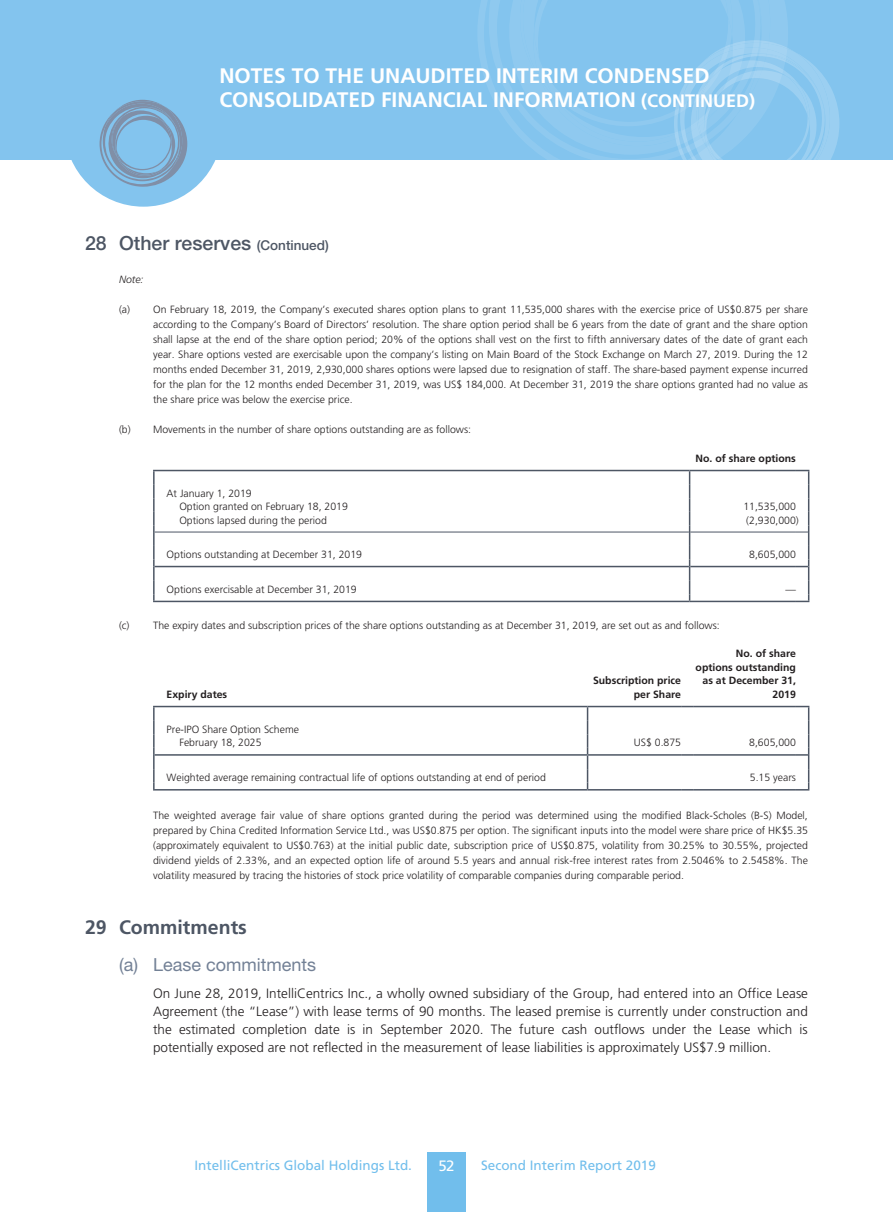
<style>
.page{position:relative;width:893px;height:1212px;background:#fff}
.page>*{position:absolute;margin:0;border:0;box-sizing:border-box;transform-origin:0 0}
.t1{font:700 21px/24px "Frutiger LT Std";color:#fff}
.t2{font:500 19.5px "Helvetica Neue LT Std";color:#4d5664}
.t3{font:700 19.5px "Frutiger LT Std";color:#4d5664}
.t4{font:18px "Helvetica Neue LT Std";color:#738196}
.t5{font:15px "Frutiger LT Std";color:#fff}
.t6{font:300 13.5px/18px "Frutiger LT Std";color:#231f20;text-align:justify}
.t7{font:13.5px "Frutiger LT Std";color:#71beec}
.t8{font:300 10.5px/15px "Frutiger LT Std";color:#231f20;text-align:justify}
.t9{font:700 10.5px/13.5px "Frutiger LT Std";color:#231f20;text-align:right}
.t10{font:italic 300 10.5px "Frutiger LT Std";color:#231f20}
.s1{font-size:18px}
.s2{font-size:13.5px}
</style>
<div class="page">
<div style="left:0;top:0;width:893px;height:159px;background:#83c4ee"></div>
<svg style="left:477px;top:0;width:11px;height:160px"></svg>
<svg style="left:488px;top:0;width:9px;height:160px"></svg>
<svg style="left:497px;top:0;width:342px;height:160px"></svg>
<div style="left:65px;top:49px;width:157px;height:158px;background:#83c4ee;border-radius:50%"></div>
<svg style="left:100px;top:100px;width:87px;height:87px"></svg>
<div style="left:427px;top:1152px;width:39px;height:60px;background:#71beec"></div>
<hr style="left:155px;top:532px;width:534px;height:1px;background:#4d5664">
<hr style="left:690px;top:532px;width:106px;height:1px;background:#4d5664">
<hr style="left:153px;top:470px;width:537px;height:1px;background:#4d5664">
<hr style="left:690px;top:470px;width:106px;height:1px;background:#4d5664">
<hr style="left:155px;top:566px;width:534px;height:1px;background:#4d5664">
<hr style="left:690px;top:566px;width:106px;height:1px;background:#4d5664">
<hr style="left:153px;top:601px;width:537px;height:1px;background:#4d5664">
<hr style="left:690px;top:601px;width:106px;height:1px;background:#4d5664">
<svg style="left:153px;top:471px;width:2px;height:130px"></svg>
<svg style="left:689px;top:471px;width:1px;height:130px"></svg>
<svg style="left:796px;top:470px;width:13px;height:132px"></svg>
<hr style="left:588px;top:706px;width:93px;height:1px;background:#4d5664">
<hr style="left:588px;top:754px;width:93px;height:2px;background:#4d5664">
<hr style="left:588px;top:789px;width:93px;height:1px;background:#4d5664">
<svg style="left:587px;top:707px;width:1px;height:82px"></svg>
<hr style="left:153px;top:706px;width:435px;height:1px;background:#4d5664">
<svg style="left:681px;top:706px;width:13px;height:1px"></svg>
<hr style="left:694px;top:706px;width:102px;height:1px;background:#4d5664">
<hr style="left:155px;top:754px;width:433px;height:2px;background:#4d5664">
<svg style="left:681px;top:754px;width:13px;height:2px"></svg>
<hr style="left:694px;top:754px;width:102px;height:2px;background:#4d5664">
<hr style="left:153px;top:789px;width:435px;height:1px;background:#4d5664">
<svg style="left:681px;top:789px;width:13px;height:1px"></svg>
<hr style="left:694px;top:789px;width:102px;height:1px;background:#4d5664">
<svg style="left:153px;top:707px;width:2px;height:82px"></svg>
<svg style="left:796px;top:706px;width:13px;height:84px"></svg>
<h1 class="t1" style="left:219px;top:64px;width:537px">NOTES TO THE UNAUDITED INTERIM CONDENSED<br>CONSOLIDATED FINANCIAL INFORMATION <span class="s1">(CONTINUED)</span></h1>
<h2 class="t2" style="left:85px;top:231px;width:245px">28 Other reserves <span class="s2">(Continued)</span></h2>
<p class="t10" style="left:119px;top:273px;width:26px">Note:</p>
<p class="t8" style="left:153px;top:302px;width:656px;text-indent:-34px">(a) On February 18, 2019, the Company’s executed shares option plans to grant 11,535,000 shares with the exercise price of US$0.875 per share according to the Company’s Board of Directors’ resolution. The share option period shall be 6 years from the date of grant and the share option shall lapse at the end of the share option period; 20% of the options shall vest on the first to fifth anniversary dates of the date of grant each year. Share options vested are exercisable upon the company’s listing on Main Board of the Stock Exchange on March 27, 2019. During the 12 months ended December 31, 2019, 2,930,000 shares options were lapsed due to resignation of staff. The share-based payment expense incurred for the plan for the 12 months ended December 31, 2019, was US$ 184,000. At December 31, 2019 the share options granted had no value as the share price was below the exercise price.</p>
<p class="t8" style="left:119px;top:422px;width:354px">(b) Movements in the number of share options outstanding are as follows:</p>
<p class="t9" style="left:696px;top:451px;width:102px">No. of share options</p>
<p class="t8" style="left:179px;top:486px;width:170px;line-height:13.5px;text-indent:-13px">At January 1, 2019<br>Option granted on February 18, 2019</p>
<p class="t8" style="left:743px;top:499px;width:54px">11,535,000</p>
<p class="t8" style="left:179px;top:512px;width:149px">Options lapsed during the period</p>
<p class="t8" style="left:746px;top:512px;width:54px">(2,930,000)</p>
<p class="t8" style="left:167px;top:547px;width:197px">Options outstanding at December 31, 2019</p>
<p class="t8" style="left:749px;top:547px;width:48px">8,605,000</p>
<p class="t8" style="left:167px;top:581px;width:192px">Options exercisable at December 31, 2019</p>
<p class="t8" style="left:785px;top:581px;width:12px">—</p>
<p class="t8" style="left:119px;top:618px;width:602px">(c) The expiry dates and subscription prices of the share options outstanding as at December 31, 2019, are set out as and follows:</p>
<p class="t9" style="left:167px;top:687px;width:62px">Expiry dates</p>
<p class="t8" style="left:179px;top:722px;width:121px;line-height:13.5px;text-indent:-13px">Pre-IPO Share Option Scheme<br>February 18, 2025</p>
<p class="t9" style="left:593px;top:674px;width:90px">Subscription price per Share</p>
<p class="t9" style="left:696px;top:647px;width:102px">No. of share<br>options outstanding as at December 31,<br>2019</p>
<p class="t8" style="left:634px;top:735px;width:49px">US$ 0.875</p>
<p class="t8" style="left:749px;top:735px;width:48px">8,605,000</p>
<p class="t8" style="left:167px;top:770px;width:381px">Weighted average remaining contractual life of options outstanding at end of period</p>
<p class="t8" style="left:750px;top:770px;width:48px">5.15 years</p>
<p class="t8" style="left:153px;top:808px;width:656px">The weighted average fair value of share options granted during the period was determined using the modified Black-Scholes (B-S) Model, prepared by China Credited Information Service Ltd., was US$0.875 per option. The significant inputs into the model were share price of HK$5.35 (approximately equivalent to US$0.763) at the initial public date, subscription price of US$0.875, volatility from 30.25% to 30.55%, projected dividend yields of 2.33%, and an expected option life of around 5.5 years and annual risk-free interest rates from 2.5046% to 2.5458%. The volatility measured by tracing the histories of stock price volatility of comparable companies during comparable period.</p>
<h2 class="t3" style="left:85px;top:916px;width:163px">29 Commitments</h2>
<h3 class="t4" style="left:119px;top:953px;width:199px">(a) Lease commitments</h3>
<p class="t6" style="left:153px;top:984px;width:656px">On June 28, 2019, IntelliCentrics Inc., a wholly owned subsidiary of the Group, had entered into an Office Lease Agreement (the “Lease”) with lease terms of 90 months. The leased premise is currently under construction and the estimated completion date is in September 2020. The future cash outflows under the Lease which is potentially exposed are not reflected in the measurement of lease liabilities is approximately US$7.9 million.</p>
<p class="t7" style="left:194px;top:1157px;width:219px">IntelliCentrics Global Holdings Ltd.</p>
<h3 class="t5" style="left:438px;top:1157px;width:18px">52</h3>
<p class="t7" style="left:481px;top:1157px;width:176px">Second Interim Report 2019</p>
</div>
